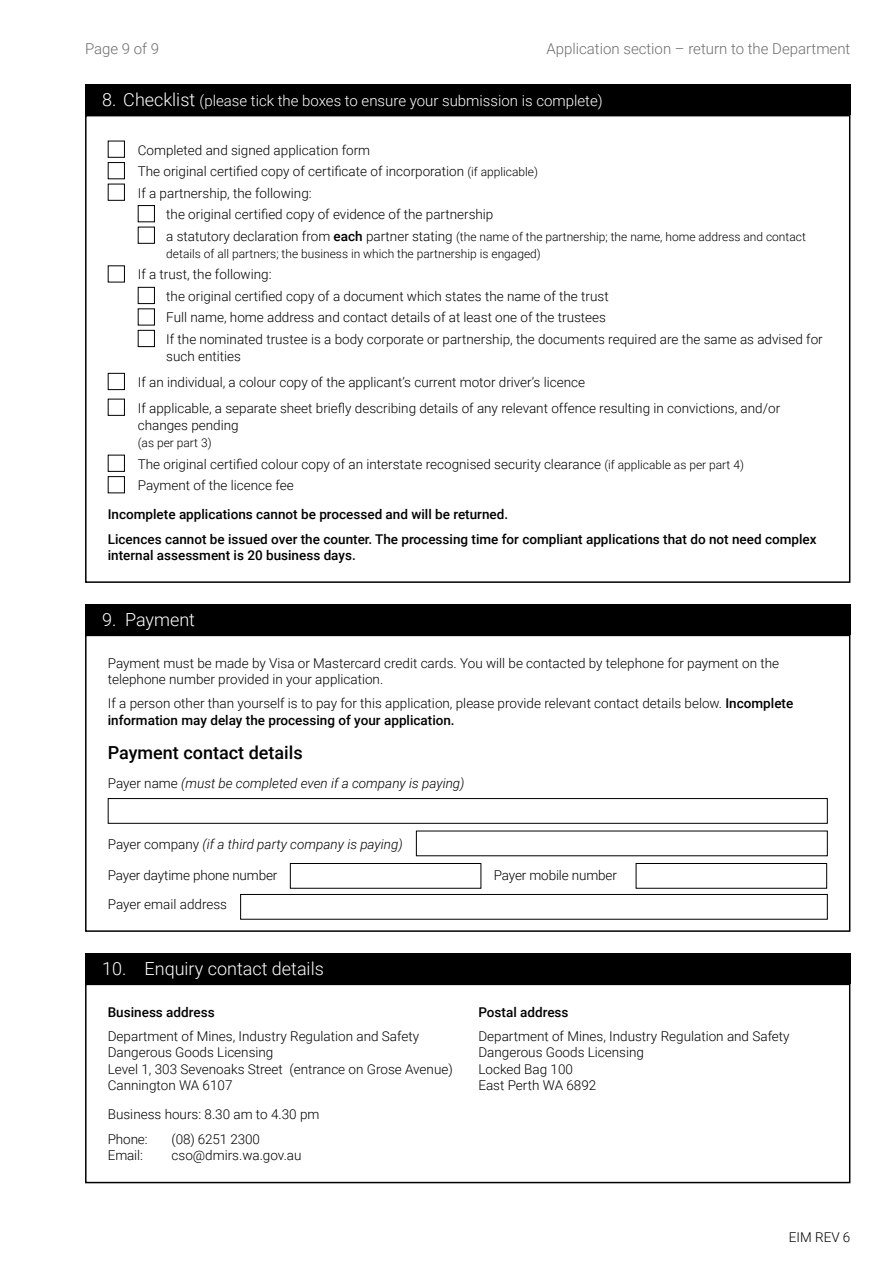
<style>
.page{position:relative;width:893px;height:1263px;background:#fff}
.page>*{position:absolute;margin:0;border:0;box-sizing:border-box;transform-origin:0 0}
.t1{font:300 18px "Roboto";color:#fff}
.t2{font:500 18px "Roboto";color:#000}
.t3{font:300 15px "Roboto";color:#fff}
.t4{font:300 15px "Roboto";color:#6d6e71}
.t5{font:300 13.5px/16.2px "Roboto";color:#000}
.t6{font:500 13.5px/24.8px "Roboto";color:#000}
.t7{font:italic 300 13.5px "Roboto";color:#000}
.t8{font:300 12px/17.2px "Roboto";color:#000}
.s1{font-size:18px}
.s2{font-size:12px}
.s3{font-size:13.5px}
.s4{font-weight:500;font-size:13.5px}
.s5{font-weight:500}
.s6{font-style:normal}
</style>
<div class="page">
<div style="left:108px;top:141px;width:17px;height:17px;background:#fff;border:1px solid #000"></div>
<div style="left:108px;top:162px;width:17px;height:17px;background:#fff;border:1px solid #000"></div>
<div style="left:108px;top:184px;width:17px;height:17px;background:#fff;border:1px solid #000"></div>
<div style="left:138px;top:205px;width:17px;height:17px;background:#fff;border:1px solid #000"></div>
<div style="left:138px;top:227px;width:17px;height:17px;background:#fff;border:1px solid #000"></div>
<div style="left:138px;top:287px;width:17px;height:17px;background:#fff;border:1px solid #000"></div>
<div style="left:138px;top:330px;width:17px;height:17px;background:#fff;border:1px solid #000"></div>
<div style="left:108px;top:373px;width:17px;height:17px;background:#fff;border:1px solid #000"></div>
<div style="left:108px;top:399px;width:17px;height:17px;background:#fff;border:1px solid #000"></div>
<div style="left:108px;top:455px;width:17px;height:17px;background:#fff;border:1px solid #000"></div>
<div style="left:108px;top:476px;width:17px;height:17px;background:#fff;border:1px solid #000"></div>
<div style="left:85px;top:115px;width:765px;height:468px;border:2px solid #000"></div>
<div style="left:85px;top:84px;width:765px;height:31px;background:#000"></div>
<div style="left:108px;top:798px;width:720px;height:26px;background:#fff;border:1px solid #000"></div>
<div style="left:290px;top:863px;width:191px;height:26px;background:#fff;border:1px solid #000"></div>
<div style="left:636px;top:863px;width:191px;height:26px;background:#fff;border:1px solid #000"></div>
<div style="left:240px;top:894px;width:588px;height:25px;background:#fff;border:1px solid #000"></div>
<div style="left:85px;top:635px;width:765px;height:297px;border:2px solid #000"></div>
<div style="left:85px;top:604px;width:765px;height:31px;background:#000"></div>
<div style="left:85px;top:984px;width:765px;height:199px;border:2px solid #000"></div>
<div style="left:85px;top:953px;width:765px;height:31px;background:#000"></div>
<p class="t4" style="left:85px;top:38px;width:76px">Page 9 of 9</p>
<p class="t4" style="left:546px;top:38px;width:305px">Application section – return to the Department</p>
<p class="t3" style="left:102px;top:91px;width:502px"><span class="s1">8. Checklist</span> (please tick the boxes to ensure your submission is complete)</p>
<p class="t5" style="left:138px;top:141px;width:234px">Completed and signed application form</p>
<p class="t5" style="left:138px;top:163px;width:402px">The original certified copy of certificate of incorporation <span class="s2">(if applicable)</span></p>
<p class="t5" style="left:138px;top:184px;width:175px">If a partnership, the following:</p>
<p class="t5" style="left:166px;top:206px;width:329px">the original certified copy of evidence of the partnership</p>
<p class="t8" style="left:166px;top:227px;width:641px"><span class="s3">a statutory declaration from</span> <span class="s4">each</span> <span class="s3">partner stating</span> (the name of the partnership; the name, home address and contact details of all partners; the business in which the partnership is engaged)</p>
<p class="t5" style="left:166px;top:263px;width:658px;line-height:21.5px;text-indent:-29px">If a trust, the following:<br>the original certified copy of a document which states the name of the trust<br>Full name, home address and contact details of at least one of the trustees<br>If the nominated trustee is a body corporate or partnership, the documents required are the same as advised for</p>
<p class="t5" style="left:138px;top:343px;width:644px;line-height:25.8px;text-indent:29px">such entities<br>If an individual, a colour copy of the applicant’s current motor driver’s licence<br>If applicable, a separate sheet briefly describing details of any relevant offence resulting in convictions, and/or</p>
<p class="t5" style="left:138px;top:417px;width:102px">changes pending</p>
<p class="t8" style="left:138px;top:434px;width:75px">(as per part 3)</p>
<p class="t5" style="left:138px;top:453px;width:608px;line-height:21.5px">The original certified colour copy of an interstate recognised security clearance <span class="s2">(if applicable as per part 4)<br></span>Payment of the licence fee</p>
<p class="t6" style="left:108px;top:501px;width:710px">Incomplete applications cannot be processed and will be returned.<br>Licences cannot be issued over the counter. The processing time for compliant applications that do not need complex</p>
<p class="t6" style="left:108px;top:542px;width:250px">internal assessment is 20 business days.</p>
<h1 class="t1" style="left:102px;top:607px;width:94px">9. Payment</h1>
<p class="t5" style="left:108px;top:654px;width:673px">Payment must be made by Visa or Mastercard credit cards. You will be contacted by telephone for payment on the telephone number provided in your application.</p>
<p class="t5" style="left:108px;top:695px;width:687px">If a person other than yourself is to pay for this application, please provide relevant contact details below. <span class="s5">Incomplete information may delay the processing of your application.</span></p>
<h1 class="t2" style="left:108px;top:740px;width:196px">Payment contact details</h1>
<p class="t7" style="left:108px;top:774px;width:358px"><span class="s6">Payer name</span> (must be completed even if a company is paying)</p>
<p class="t7" style="left:108px;top:834px;width:297px"><span class="s6">Payer company</span> (if a third party company is paying)</p>
<p class="t5" style="left:108px;top:866px;width:171px">Payer daytime phone number</p>
<p class="t5" style="left:494px;top:866px;width:125px">Payer mobile number</p>
<p class="t5" style="left:108px;top:896px;width:121px">Payer email address</p>
<h1 class="t1" style="left:102px;top:956px;width:223px">10. Enquiry contact details</h1>
<p class="t6" style="left:108px;top:999px;width:108px">Business address</p>
<p class="t5" style="left:108px;top:1028px;width:346px">Department of Mines, Industry Regulation and Safety Dangerous Goods Licensing<br>Level 1, 303 Sevenoaks Street (entrance on Grose Avenue)<br>Cannington WA 6107</p>
<p class="t5" style="left:108px;top:1101px;width:213px;line-height:24.8px">Business hours: 8.30 am to 4.30 pm<br>Phone:</p>
<p class="t5" style="left:172px;top:1130px;width:90px">(08) 6251 2300</p>
<p class="t5" style="left:108px;top:1146px;width:37px">Email:</p>
<p class="t5" style="left:172px;top:1146px;width:132px">cso@dmirs.wa.gov.au</p>
<p class="t6" style="left:478px;top:999px;width:92px">Postal address</p>
<p class="t5" style="left:478px;top:1028px;width:313px">Department of Mines, Industry Regulation and Safety<br>Dangerous Goods Licensing<br>Locked Bag 100<br>East Perth WA 6892</p>
<p class="t5" style="left:789px;top:1228px;width:63px">EIM REV 6</p>
</div>
